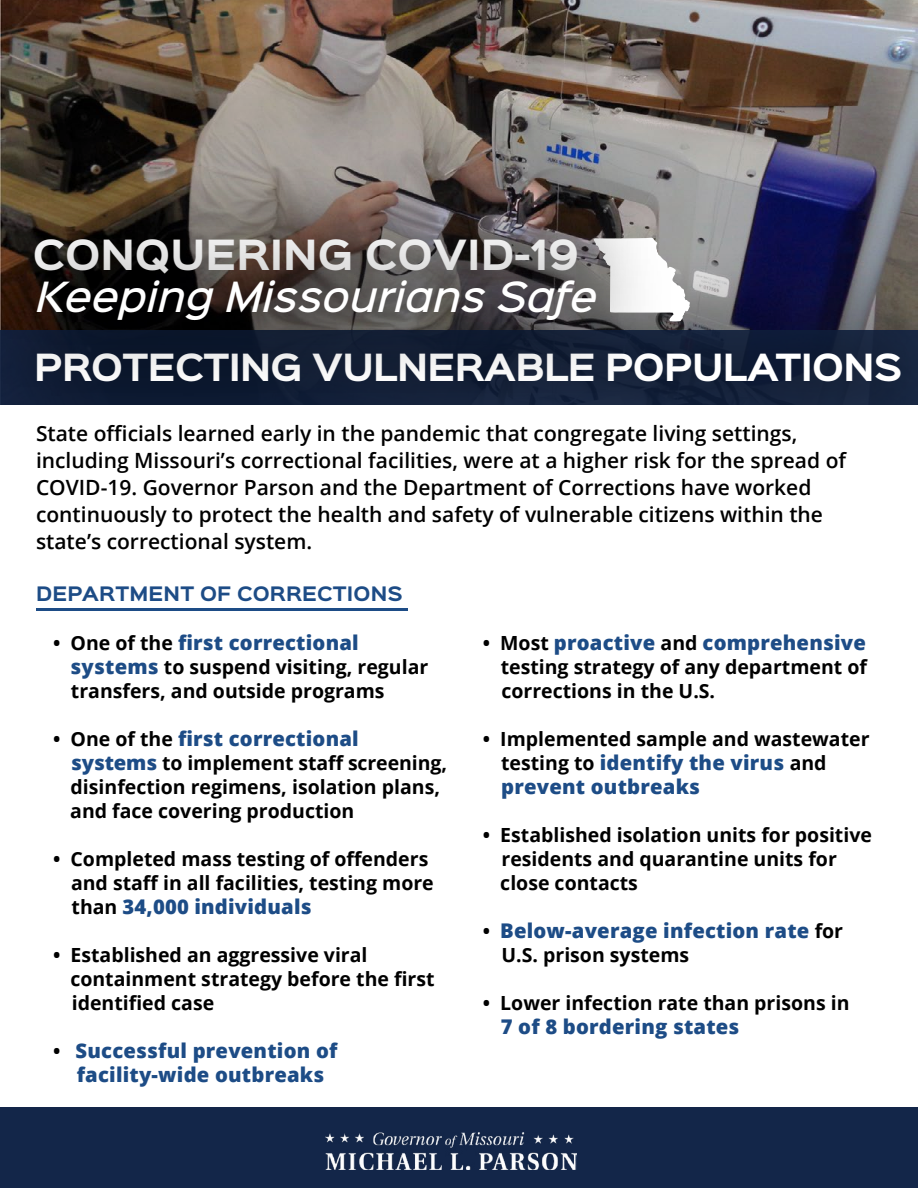
<style>
.page{position:relative;width:918px;height:1188px;background:#fff}
.page>*{position:absolute;margin:0;border:0;box-sizing:border-box;transform-origin:0 0}
.t1{font:italic 500 37.5px/41.7px "Sinkin Sans 500";color:#fff}
.t2{font:700 33.75px "Sinkin Sans 700";letter-spacing:-.02em;color:#fff}
.t3{font:600 21px/27px "Open Sans";color:#000}
.t4{font:800 20.25px/24px "Open Sans";letter-spacing:.01em;color:#1d4c86;text-align:center}
.t5{font:700 19.5px/24px "Open Sans";color:#000}
.t6{font:700 18px "Sinkin Sans 700";letter-spacing:.01em;color:#1d4c86}
.s1{font-family:"Sinkin Sans 700";font-weight:700;font-style:normal}
.s2{font-weight:700;font-size:19.5px;color:#000}
.s3{font-weight:800;font-size:20.25px;color:#1d4c86}
</style>
<div class="page">
<img style="left:0;top:0;width:918px;height:16px">
<img style="left:0;top:16px;width:918px;height:237px">
<svg style="left:0;top:253px;width:918px;height:152px;fill:#15223c"></svg>
<hr style="left:36px;top:608px;width:372px;height:3px;background:#1d4c86">
<svg style="left:672px;top:238px;width:18px;height:84px"></svg>
<svg style="left:0;top:164px;width:648px;height:39px"></svg>
<svg style="left:0;top:203px;width:672px;height:193px"></svg>
<div style="left:0;top:1108px;width:918px;height:80px;background:#132649"></div>
<img style="left:326px;top:1132px;width:251px;height:38px">
<p class="t1" style="left:33px;top:231px;width:566px"><span class="s1">CONQUERING COVID-19<br></span>Keeping Missourians Safe</p>
<p class="t2" style="left:34px;top:350px;width:870px">PROTECTING VULNERABLE POPULATIONS</p>
<p class="t3" style="left:36px;top:420px;width:812px">State officials learned early in the pandemic that congregate living settings, including Missouri’s correctional facilities, were at a higher risk for the spread of COVID-19. Governor Parson and the Department of Corrections have worked continuously to protect the health and safety of vulnerable citizens within the</p>
<h3 class="t3" style="left:36px;top:528px;width:278px">state’s correctional system.</h3>
<h4 class="t6" style="left:36px;top:584px;width:368px">DEPARTMENT OF CORRECTIONS</h4>
<p class="t4" style="left:53px;top:630px;width:307px"><span class="s2">• One of the</span> first correctional</p>
<p class="t5" style="left:71px;top:654px;width:359px"><span class="s3">systems</span> to suspend visiting, regular transfers, and outside programs</p>
<p class="t4" style="left:53px;top:726px;width:307px"><span class="s2">• One of the</span> first correctional</p>
<p class="t5" style="left:70px;top:750px;width:378px"><span class="s3">systems</span> to implement staff screening, disinfection regimens, isolation plans, and face covering production</p>
<p class="t5" style="left:53px;top:846px;width:382px;text-align:right">• Completed mass testing of offenders and staff in all facilities, testing more</p>
<p class="t4" style="left:72px;top:894px;width:242px"><span class="s2">than</span> 34,000 individuals</p>
<p class="t5" style="left:70px;top:942px;width:366px;text-indent:-17px">• Established an aggressive viral containment strategy before the first identified case</p>
<p class="t4" style="left:53px;top:1038px;width:286px"><span class="s2">•</span> Successful prevention of facility-wide outbreaks</p>
<p class="t4" style="left:483px;top:630px;width:385px"><span class="s2">• Most</span> proactive <span class="s2">and</span> comprehensive</p>
<p class="t5" style="left:501px;top:654px;width:368px">testing strategy of any department of corrections in the U.S.</p>
<p class="t5" style="left:483px;top:726px;width:388px">• Implemented sample and wastewater</p>
<p class="t4" style="left:501px;top:750px;width:327px;text-align:left"><span class="s2">testing to</span> identify the virus <span class="s2">and </span>prevent outbreaks</p>
<p class="t5" style="left:500px;top:822px;width:373px;text-indent:-18px">• Established isolation units for positive residents and quarantine units for close contacts</p>
<p class="t4" style="left:483px;top:918px;width:362px"><span class="s2">•</span> Below-average infection rate <span class="s2">for</span></p>
<p class="t5" style="left:501px;top:942px;width:189px">U.S. prison systems</p>
<p class="t5" style="left:483px;top:990px;width:368px">• Lower infection rate than prisons in</p>
<p class="t4" style="left:501px;top:1014px;width:240px">7 of 8 bordering states</p>
</div>
